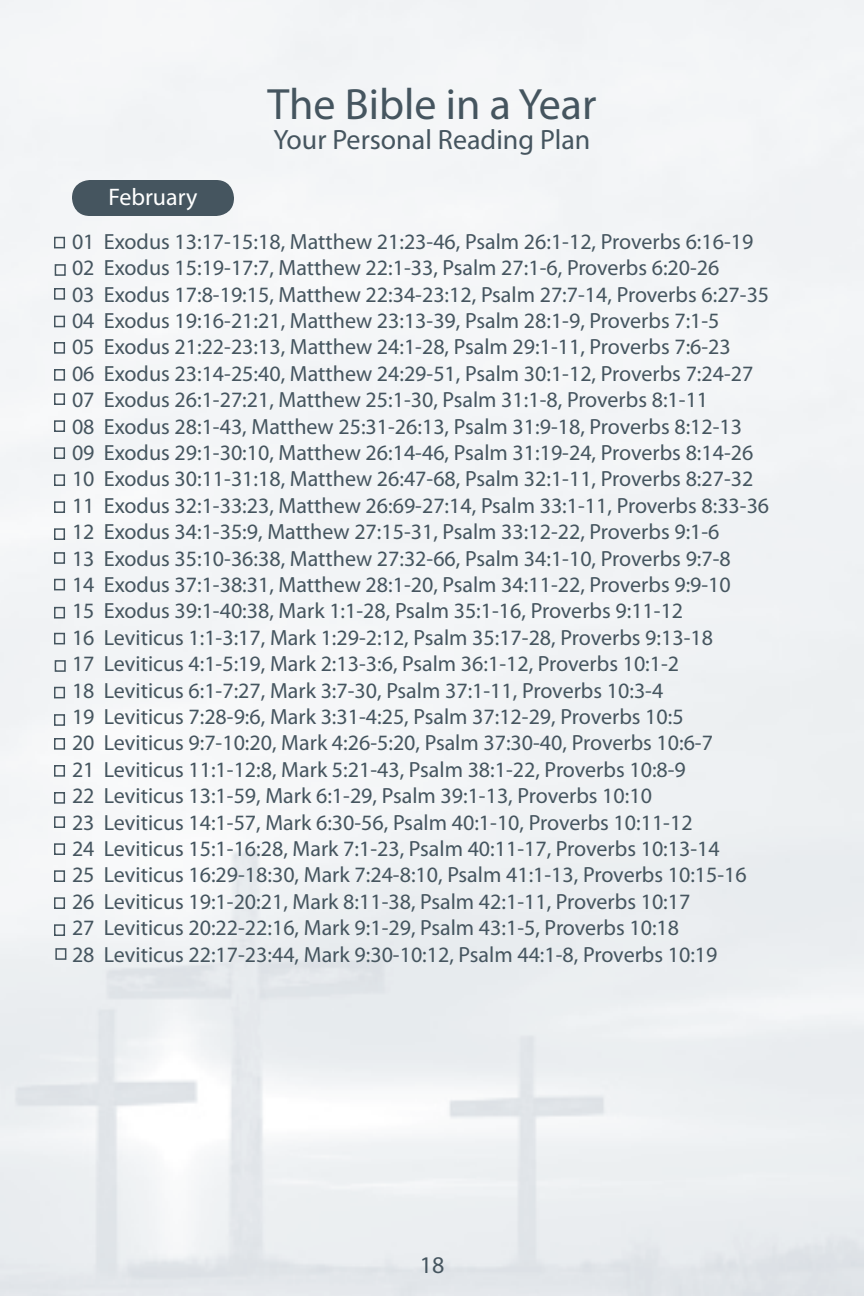
<style>
.page{position:relative;width:864px;height:1296px;background:#fff}
.page>*{position:absolute;margin:0;border:0;box-sizing:border-box;transform-origin:0 0}
.t1{font:44px "Myriad Pro";color:#45555f}
.t2{font:28px "Myriad Pro";color:#45555f}
.t3{font:24px "Myriad Pro";color:#fff}
.t4{font:24px "Myriad Pro";color:#45555f}
.t5{font:22px/26.4px "Myriad Pro";color:#45555f}
</style>
<div class="page">
<div style="left:72px;top:180px;width:162px;height:36px;background:#45555f;border-radius:18px"></div>
<div style="left:54px;top:237px;width:11px;height:11px;border:2px solid #45555f"></div>
<div style="left:54px;top:288px;width:11px;height:12px;border:2px solid #45555f"></div>
<div style="left:55px;top:264px;width:11px;height:12px;border:2px solid #45555f"></div>
<div style="left:54px;top:316px;width:11px;height:11px;border:2px solid #45555f"></div>
<div style="left:54px;top:342px;width:11px;height:12px;border:2px solid #45555f"></div>
<div style="left:54px;top:369px;width:11px;height:12px;border:2px solid #45555f"></div>
<div style="left:54px;top:393px;width:11px;height:12px;border:2px solid #45555f"></div>
<div style="left:54px;top:420px;width:11px;height:12px;border:2px solid #45555f"></div>
<div style="left:54px;top:447px;width:11px;height:12px;border:2px solid #45555f"></div>
<div style="left:54px;top:474px;width:11px;height:12px;border:2px solid #45555f"></div>
<div style="left:54px;top:501px;width:11px;height:12px;border:2px solid #45555f"></div>
<div style="left:54px;top:552px;width:11px;height:12px;border:2px solid #45555f"></div>
<div style="left:54px;top:579px;width:11px;height:11px;border:2px solid #45555f"></div>
<div style="left:54px;top:607px;width:11px;height:12px;border:2px solid #45555f"></div>
<div style="left:54px;top:633px;width:11px;height:11px;border:2px solid #45555f"></div>
<div style="left:54px;top:528px;width:11px;height:12px;border:2px solid #45555f"></div>
<div style="left:54px;top:687px;width:11px;height:11px;border:2px solid #45555f"></div>
<div style="left:54px;top:714px;width:11px;height:12px;border:2px solid #45555f"></div>
<div style="left:54px;top:738px;width:11px;height:12px;border:2px solid #45555f"></div>
<div style="left:54px;top:765px;width:11px;height:12px;border:2px solid #45555f"></div>
<div style="left:54px;top:792px;width:11px;height:12px;border:2px solid #45555f"></div>
<div style="left:54px;top:816px;width:11px;height:12px;border:2px solid #45555f"></div>
<div style="left:54px;top:843px;width:11px;height:12px;border:2px solid #45555f"></div>
<div style="left:54px;top:870px;width:11px;height:12px;border:2px solid #45555f"></div>
<div style="left:54px;top:897px;width:11px;height:12px;border:2px solid #45555f"></div>
<div style="left:54px;top:924px;width:11px;height:12px;border:2px solid #45555f"></div>
<div style="left:55px;top:948px;width:11px;height:12px;border:2px solid #45555f"></div>
<div style="left:55px;top:660px;width:11px;height:12px;border:2px solid #45555f"></div>
<h1 class="t1" style="left:268px;top:77px;width:330px">The Bible in a Year</h1>
<p class="t3" style="left:108px;top:182px;width:91px">February</p>
<p class="t2" style="left:274px;top:122px;width:318px">Your Personal Reading Plan</p>
<p class="t5" style="left:72px;top:228px;width:699px">01 Exodus 13:17-15:18, Matthew 21:23-46, Psalm 26:1-12, Proverbs 6:16-19<br>02 Exodus 15:19-17:7, Matthew 22:1-33, Psalm 27:1-6, Proverbs 6:20-26<br>03 Exodus 17:8-19:15, Matthew 22:34-23:12, Psalm 27:7-14, Proverbs 6:27-35<br>04 Exodus 19:16-21:21, Matthew 23:13-39, Psalm 28:1-9, Proverbs 7:1-5<br>05 Exodus 21:22-23:13, Matthew 24:1-28, Psalm 29:1-11, Proverbs 7:6-23<br>06 Exodus 23:14-25:40, Matthew 24:29-51, Psalm 30:1-12, Proverbs 7:24-27<br>07 Exodus 26:1-27:21, Matthew 25:1-30, Psalm 31:1-8, Proverbs 8:1-11<br>08 Exodus 28:1-43, Matthew 25:31-26:13, Psalm 31:9-18, Proverbs 8:12-13<br>09 Exodus 29:1-30:10, Matthew 26:14-46, Psalm 31:19-24, Proverbs 8:14-26<br>10 Exodus 30:11-31:18, Matthew 26:47-68, Psalm 32:1-11, Proverbs 8:27-32<br>11 Exodus 32:1-33:23, Matthew 26:69-27:14, Psalm 33:1-11, Proverbs 8:33-36<br>12 Exodus 34:1-35:9, Matthew 27:15-31, Psalm 33:12-22, Proverbs 9:1-6<br>13 Exodus 35:10-36:38, Matthew 27:32-66, Psalm 34:1-10, Proverbs 9:7-8<br>14 Exodus 37:1-38:31, Matthew 28:1-20, Psalm 34:11-22, Proverbs 9:9-10<br>15 Exodus 39:1-40:38, Mark 1:1-28, Psalm 35:1-16, Proverbs 9:11-12<br>16 Leviticus 1:1-3:17, Mark 1:29-2:12, Psalm 35:17-28, Proverbs 9:13-18<br>17 Leviticus 4:1-5:19, Mark 2:13-3:6, Psalm 36:1-12, Proverbs 10:1-2<br>18 Leviticus 6:1-7:27, Mark 3:7-30, Psalm 37:1-11, Proverbs 10:3-4<br>19 Leviticus 7:28-9:6, Mark 3:31-4:25, Psalm 37:12-29, Proverbs 10:5<br>20 Leviticus 9:7-10:20, Mark 4:26-5:20, Psalm 37:30-40, Proverbs 10:6-7<br>21 Leviticus 11:1-12:8, Mark 5:21-43, Psalm 38:1-22, Proverbs 10:8-9<br>22 Leviticus 13:1-59, Mark 6:1-29, Psalm 39:1-13, Proverbs 10:10<br>23 Leviticus 14:1-57, Mark 6:30-56, Psalm 40:1-10, Proverbs 10:11-12<br>24 Leviticus 15:1-16:28, Mark 7:1-23, Psalm 40:11-17, Proverbs 10:13-14<br>25 Leviticus 16:29-18:30, Mark 7:24-8:10, Psalm 41:1-13, Proverbs 10:15-16<br>26 Leviticus 19:1-20:21, Mark 8:11-38, Psalm 42:1-11, Proverbs 10:17<br>27 Leviticus 20:22-22:16, Mark 9:1-29, Psalm 43:1-5, Proverbs 10:18<br>28 Leviticus 22:17-23:44, Mark 9:30-10:12, Psalm 44:1-8, Proverbs 10:19</p>
<p class="t4" style="left:420px;top:1251px;width:26px">18</p>
</div>
